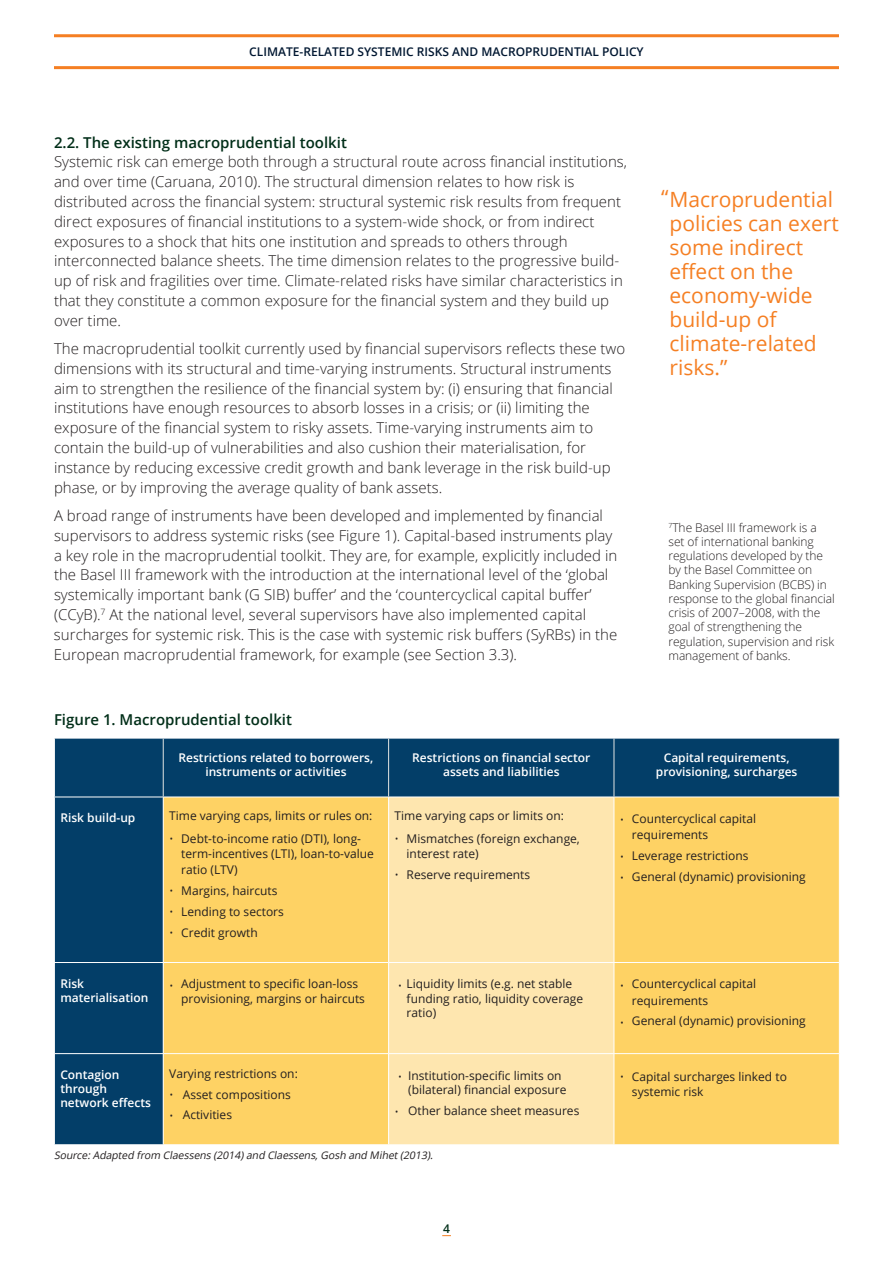
<style>
.page{position:relative;width:893px;height:1263px;background:#fff}
.page>*{position:absolute;margin:0;border:0;box-sizing:border-box;transform-origin:0 0}
.t1{font:21px/24px "Open Sans";color:#f57f23}
.t2{font:300 15px/19.8px "Open Sans";color:#231f20}
.t3{font:600 15px "Open Sans";color:#002e18}
.Body_Copy{font:12px/15.8px "Open Sans";color:#231f20}
.t4{font:300 12px/14.2px "Open Sans";letter-spacing:-.005em;color:#231f20}
.Body_Copy-2{font:600 12px/14.4px "Open Sans";color:#fff;text-align:center}
.t5{font:600 12px "Open Sans";color:#001731}
.t6{font:600 12px "Open Sans";color:#002e18}
.Body_Copy-3{font:italic 10.5px "Open Sans";color:#231f20}
.s1{font-weight:300}
</style>
<div class="page">
<hr style="left:54px;top:34px;width:785px;height:3px;background:#f57f23">
<hr style="left:54px;top:66px;width:785px;height:3px;background:#f57f23">
<div style="left:55px;top:739px;width:784px;height:405px;background:#033e68"></div>
<div style="left:164px;top:798px;width:675px;height:346px;background:#fed264"></div>
<div style="left:389px;top:798px;width:225px;height:255px;background:#fee6af"></div>
<div style="left:389px;top:1053px;width:225px;height:92px;background:#fee6af"></div>
<hr style="left:388px;top:797px;width:1px;height:165px;background:#fff">
<hr style="left:614px;top:797px;width:1px;height:165px;background:#fff">
<hr style="left:163px;top:962px;width:226px;height:1px;background:#fff">
<hr style="left:163px;top:963px;width:1px;height:90px;background:#fff">
<hr style="left:389px;top:962px;width:225px;height:1px;background:#fff">
<hr style="left:388px;top:963px;width:1px;height:90px;background:#fff">
<hr style="left:614px;top:962px;width:226px;height:1px;background:#fff">
<hr style="left:614px;top:963px;width:1px;height:90px;background:#fff">
<hr style="left:54px;top:1053px;width:109px;height:1px;background:#fff">
<hr style="left:163px;top:1053px;width:226px;height:1px;background:#fff">
<hr style="left:163px;top:1054px;width:1px;height:90px;background:#fff">
<hr style="left:614px;top:1053px;width:226px;height:1px;background:#fff">
<hr style="left:54px;top:797px;width:109px;height:1px;background:#fff">
<hr style="left:163px;top:797px;width:226px;height:1px;background:#fff">
<hr style="left:389px;top:797px;width:225px;height:1px;background:#fff">
<hr style="left:614px;top:797px;width:226px;height:1px;background:#fff">
<hr style="left:163px;top:738px;width:1px;height:59px;background:#e2e4e2">
<hr style="left:388px;top:738px;width:1px;height:59px;background:#e2e4e2">
<hr style="left:614px;top:738px;width:1px;height:59px;background:#e2e4e2">
<hr style="left:839px;top:738px;width:1px;height:59px;background:#e2e4e2">
<hr style="left:163px;top:797px;width:1px;height:165px;background:#fff">
<hr style="left:54px;top:962px;width:109px;height:1px;background:#fff">
<hr style="left:389px;top:1053px;width:225px;height:1px;background:#fff">
<hr style="left:388px;top:1054px;width:1px;height:90px;background:#fff">
<hr style="left:614px;top:1054px;width:1px;height:90px;background:#fff">
<hr style="left:389px;top:1144px;width:225px;height:1px;background:#fff">
<p class="t5" style="left:249px;top:43px;width:396px">CLIMATE-RELATED SYSTEMIC RISKS AND MACROPRUDENTIAL POLICY</p>
<p class="t3" style="left:54px;top:132px;width:294px">2.2. The existing macroprudential toolkit</p>
<p class="t2" style="left:54px;top:152px;width:575px">Systemic risk can emerge both through a structural route across financial institutions, and over time (Caruana, 2010). The structural dimension relates to how risk is distributed across the financial system: structural systemic risk results from frequent direct exposures of financial institutions to a system-wide shock, or from indirect exposures to a shock that hits one institution and spreads to others through interconnected balance sheets. The time dimension relates to the progressive build&shy;up of risk and fragilities over time. Climate-related risks have similar characteristics in that they constitute a common exposure for the financial system and they build up over time.</p>
<p class="t2" style="left:54px;top:338px;width:573px">The macroprudential toolkit currently used by financial supervisors reflects these two dimensions with its structural and time-varying instruments. Structural instruments aim to strengthen the resilience of the financial system by: (i) ensuring that financial institutions have enough resources to absorb losses in a crisis; or (ii) limiting the exposure of the financial system to risky assets. Time-varying instruments aim to contain the build-up of vulnerabilities and also cushion their materialisation, for instance by reducing excessive credit growth and bank leverage in the risk build-up phase, or by improving the average quality of bank assets.</p>
<p class="t2" style="left:54px;top:505px;width:565px">A broad range of instruments have been developed and implemented by financial supervisors to address systemic risks (see Figure 1). Capital-based instruments play a key role in the macroprudential toolkit. They are, for example, explicitly included in the Basel III framework with the introduction at the international level of the ‘global systemically important bank (G SIB) buffer’ and the ‘countercyclical capital buffer’ (CCyB).<sup>7</sup> At the national level, several supervisors have also implemented capital surcharges for systemic risk. This is the case with systemic risk buffers (SyRBs) in the European macroprudential framework, for example (see Section 3.3).</p>
<p class="t1" style="left:669px;top:187px;width:171px;text-indent:-8px">“Macroprudential policies can exert some indirect effect on the economy-wide build-up of climate-related risks.”</p>
<p class="t4" style="left:668px;top:520px;width:168px"><sup>7</sup>The Basel III framework is a set of international banking regulations developed by the by the Basel Committee on<br>Banking Supervision (BCBS) in response to the global financial crisis of 2007–2008, with the goal of strengthening the regulation, supervision and risk management of banks.</p>
<p class="t3" style="left:54px;top:709px;width:240px">Figure 1. Macroprudential toolkit</p>
<p class="Body_Copy-2" style="left:179px;top:750px;width:196px">Restrictions related to borrowers, instruments or activities</p>
<p class="Body_Copy-2" style="left:412px;top:750px;width:180px">Restrictions on financial sector assets and liabilities</p>
<p class="Body_Copy-2" style="left:656px;top:750px;width:143px">Capital requirements, provisioning, surcharges</p>
<p class="Body_Copy-2" style="left:60px;top:810px;width:77px">Risk build-up</p>
<p class="Body_Copy" style="left:169px;top:808px;width:205px">Time varying caps, limits or rules on:</p>
<p class="Body_Copy" style="left:181px;top:830px;width:194px;text-indent:-12px"><span class="s1">•</span> Debt-to-income ratio (DTI), long&shy;term-incentives (LTI), loan-to-value ratio (LTV)</p>
<p class="Body_Copy" style="left:169px;top:882px;width:110px"><span class="s1">•</span> Margins, haircuts</p>
<p class="Body_Copy" style="left:169px;top:903px;width:116px"><span class="s1">•</span> Lending to sectors</p>
<p class="Body_Copy" style="left:169px;top:924px;width:90px"><span class="s1">•</span> Credit growth</p>
<p class="Body_Copy" style="left:395px;top:808px;width:171px">Time varying caps or limits on:</p>
<p class="Body_Copy" style="left:407px;top:830px;width:175px;text-indent:-12px"><span class="s1">•</span> Mismatches (foreign exchange, interest rate)</p>
<p class="Body_Copy" style="left:395px;top:867px;width:137px"><span class="s1">•</span> Reserve requirements</p>
<p class="Body_Copy" style="left:632px;top:810px;width:126px;line-height:16.5px;text-indent:-12px"><span class="s1">•</span> Countercyclical capital requirements</p>
<p class="Body_Copy" style="left:620px;top:847px;width:130px"><span class="s1">•</span> Leverage restrictions</p>
<p class="Body_Copy" style="left:620px;top:868px;width:187px"><span class="s1">•</span> General (dynamic) provisioning</p>
<p class="Body_Copy-2" style="left:60px;top:976px;width:90px;text-align:left">Risk materialisation</p>
<p class="Body_Copy" style="left:181px;top:976px;width:185px;line-height:14.4px;text-indent:-12px"><span class="s1">•</span> Adjustment to specific loan-loss provisioning, margins or haircuts</p>
<p class="Body_Copy" style="left:407px;top:976px;width:178px;line-height:14.4px;text-indent:-9px"><span class="s1">•</span> Liquidity limits (e.g. net stable funding ratio, liquidity coverage ratio)</p>
<p class="Body_Copy" style="left:632px;top:975px;width:126px;line-height:16.5px;text-indent:-12px"><span class="s1">•</span> Countercyclical capital requirements</p>
<p class="Body_Copy" style="left:620px;top:1013px;width:187px"><span class="s1">•</span> General (dynamic) provisioning</p>
<p class="Body_Copy-2" style="left:60px;top:1067px;width:92px;text-align:left">Contagion through network effects</p>
<p class="Body_Copy" style="left:169px;top:1065px;width:130px">Varying restrictions on:</p>
<p class="Body_Copy" style="left:169px;top:1086px;width:123px"><span class="s1">•</span> Asset compositions</p>
<p class="Body_Copy" style="left:169px;top:1107px;width:64px"><span class="s1">•</span> Activities</p>
<p class="Body_Copy" style="left:408px;top:1068px;width:160px;line-height:14.4px;text-indent:-10px"><span class="s1">•</span> Institution-specific limits on (bilateral) financial exposure</p>
<p class="Body_Copy" style="left:395px;top:1102px;width:186px"><span class="s1">•</span> Other balance sheet measures</p>
<p class="Body_Copy-3" style="left:54px;top:1148px;width:383px">Source:Adapted from Claessens (2014)and Claessens,Gosh and Mihet(2013).</p>
<p class="t6" style="left:443px;top:1220px;width:8px">4</p>
<p class="Body_Copy" style="left:632px;top:1068px;width:156px;text-indent:-12px"><span class="s1">•</span> Capital surcharges linked to systemic risk</p>
</div>
